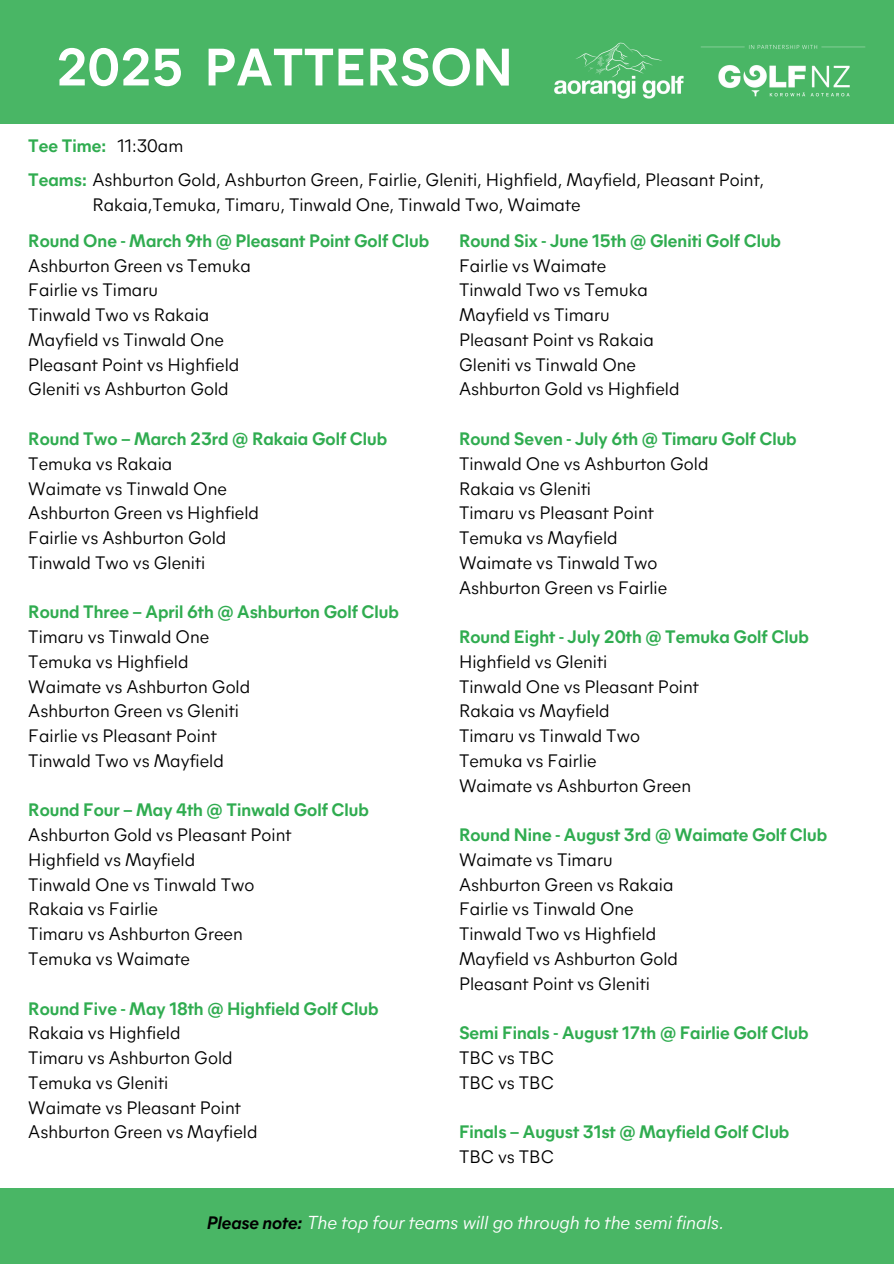
<style>
.page{position:relative;width:894px;height:1264px;background:#fff}
.page>*{position:absolute;margin:0;border:0;box-sizing:border-box;transform-origin:0 0}
.t1{font:700 52.5px "Mier A";color:#fff}
.t2{font:italic 18.75px "Mier A";color:#fff}
.t3{font:18px "Mier A";color:#000}
.t4{font:700 18px "Mier A";color:#30ac50}
.s1{font-weight:700;color:#30ac50}
.s2{font-weight:700;font-size:18px;color:#000}
</style>
<div class="page">
<div style="left:0;top:0;width:893px;height:123px;background:#49b665"></div>
<div style="left:0;top:1187px;width:893px;height:76px;background:#49b665"></div>
<img style="left:554px;top:42px;width:311px;height:57px">
<p class="t1" style="left:56px;top:29px;width:458px">2025 PATTERSON</p>
<p class="t4" style="left:28px;top:132px;width:79px">Tee Time:</p>
<p class="t3" style="left:117px;top:132px;width:67px">11:30am</p>
<p class="t3" style="left:28px;top:167px;width:737px"><span class="s1">Teams:</span> Ashburton Gold, Ashburton Green, Fairlie, Gleniti, Highfield, Mayfield, Pleasant Point,</p>
<p class="t3" style="left:92px;top:192px;width:489px">Rakaia,Temuka, Timaru, Tinwald One, Tinwald Two, Waimate</p>
<p class="t4" style="left:28px;top:227px;width:402px">Round One - March 9th @ Pleasant Point Golf Club</p>
<p class="t3" style="left:28px;top:252px;width:224px">Ashburton Green vs Temuka</p>
<h1 class="t3" style="left:28px;top:277px;width:131px">Fairlie vs Timaru</h1>
<h2 class="t3" style="left:28px;top:302px;width:182px">Tinwald Two vs Rakaia</h2>
<p class="t3" style="left:28px;top:326px;width:197px">Mayfield vs Tinwald One</p>
<h2 class="t3" style="left:28px;top:351px;width:212px">Pleasant Point vs Highfield</h2>
<p class="t3" style="left:28px;top:376px;width:202px">Gleniti vs Ashburton Gold</p>
<p class="t4" style="left:28px;top:425px;width:360px">Round Two – March 23rd @ Rakaia Golf Club</p>
<p class="t3" style="left:28px;top:450px;width:145px">Temuka vs Rakaia</p>
<p class="t3" style="left:28px;top:475px;width:200px">Waimate vs Tinwald One</p>
<p class="t3" style="left:28px;top:500px;width:232px">Ashburton Green vs Highfield</p>
<p class="t3" style="left:28px;top:524px;width:199px">Fairlie vs Ashburton Gold</p>
<p class="t3" style="left:28px;top:549px;width:178px">Tinwald Two vs Gleniti</p>
<p class="t4" style="left:28px;top:599px;width:372px">Round Three – April 6th @ Ashburton Golf Club</p>
<p class="t3" style="left:28px;top:623px;width:182px">Timaru vs Tinwald One</p>
<p class="t3" style="left:28px;top:648px;width:162px">Temuka vs Highfield</p>
<p class="t3" style="left:28px;top:673px;width:223px">Waimate vs Ashburton Gold</p>
<p class="t3" style="left:28px;top:698px;width:212px">Ashburton Green vs Gleniti</p>
<p class="t3" style="left:28px;top:722px;width:190px">Fairlie vs Pleasant Point</p>
<p class="t3" style="left:28px;top:747px;width:197px">Tinwald Two vs Mayfield</p>
<p class="t4" style="left:28px;top:797px;width:342px">Round Four – May 4th @ Tinwald Golf Club</p>
<p class="t3" style="left:28px;top:821px;width:264px">Ashburton Gold vs Pleasant Point</p>
<p class="t3" style="left:28px;top:846px;width:168px">Highfield vs Mayfield</p>
<p class="t3" style="left:28px;top:871px;width:227px">Tinwald One vs Tinwald Two</p>
<p class="t3" style="left:28px;top:896px;width:131px">Rakaia vs Fairlie</p>
<p class="t3" style="left:28px;top:920px;width:216px">Timaru vs Ashburton Green</p>
<p class="t3" style="left:28px;top:945px;width:163px">Temuka vs Waimate</p>
<p class="t4" style="left:28px;top:995px;width:352px">Round Five - May 18th @ Highfield Golf Club</p>
<p class="t3" style="left:28px;top:1019px;width:154px">Rakaia vs Highfield</p>
<p class="t3" style="left:28px;top:1044px;width:206px">Timaru vs Ashburton Gold</p>
<p class="t3" style="left:28px;top:1069px;width:141px">Temuka vs Gleniti</p>
<p class="t3" style="left:28px;top:1094px;width:214px">Waimate vs Pleasant Point</p>
<p class="t3" style="left:28px;top:1118px;width:231px">Ashburton Green vs Mayfield</p>
<p class="t4" style="left:459px;top:227px;width:323px">Round Six - June 15th @ Gleniti Golf Club</p>
<p class="t3" style="left:459px;top:252px;width:149px">Fairlie vs Waimate</p>
<p class="t3" style="left:459px;top:277px;width:190px">Tinwald Two vs Temuka</p>
<p class="t3" style="left:459px;top:302px;width:152px">Mayfield vs Timaru</p>
<p class="t3" style="left:459px;top:326px;width:196px">Pleasant Point vs Rakaia</p>
<p class="t3" style="left:459px;top:351px;width:178px">Gleniti vs Tinwald One</p>
<p class="t3" style="left:459px;top:376px;width:222px">Ashburton Gold vs Highfield</p>
<h2 class="t4" style="left:459px;top:425px;width:339px">Round Seven - July 6th @ Timaru Golf Club</h2>
<p class="t3" style="left:459px;top:450px;width:251px">Tinwald One vs Ashburton Gold</p>
<p class="t3" style="left:459px;top:475px;width:134px">Rakaia vs Gleniti</p>
<p class="t3" style="left:459px;top:500px;width:196px">Timaru vs Pleasant Point</p>
<p class="t3" style="left:459px;top:524px;width:160px">Temuka vs Mayfield</p>
<p class="t3" style="left:459px;top:549px;width:200px">Waimate vs Tinwald Two</p>
<p class="t3" style="left:459px;top:574px;width:210px">Ashburton Green vs Fairlie</p>
<p class="t4" style="left:459px;top:623px;width:351px">Round Eight - July 20th @ Temuka Golf Club</p>
<p class="t3" style="left:459px;top:648px;width:150px">Highfield vs Gleniti</p>
<p class="t3" style="left:459px;top:673px;width:241px">Tinwald One vs Pleasant Point</p>
<p class="t3" style="left:459px;top:698px;width:152px">Rakaia vs Mayfield</p>
<p class="t3" style="left:459px;top:722px;width:182px">Timaru vs Tinwald Two</p>
<p class="t3" style="left:459px;top:747px;width:139px">Temuka vs Fairlie</p>
<p class="t3" style="left:459px;top:772px;width:233px">Waimate vs Ashburton Green</p>
<p class="t4" style="left:459px;top:821px;width:370px">Round Nine - August 3rd @ Waimate Golf Club</p>
<p class="t3" style="left:459px;top:846px;width:155px">Waimate vs Timaru</p>
<p class="t3" style="left:459px;top:871px;width:216px">Ashburton Green vs Rakaia</p>
<p class="t3" style="left:459px;top:896px;width:176px">Fairlie vs Tinwald One</p>
<p class="t3" style="left:459px;top:920px;width:199px">Tinwald Two vs Highfield</p>
<p class="t3" style="left:459px;top:945px;width:220px">Mayfield vs Ashburton Gold</p>
<p class="t3" style="left:459px;top:970px;width:192px">Pleasant Point vs Gleniti</p>
<p class="t4" style="left:459px;top:1019px;width:351px">Semi Finals - August 17th @ Fairlie Golf Club</p>
<p class="t3" style="left:459px;top:1044px;width:96px">TBC vs TBC</p>
<p class="t3" style="left:459px;top:1069px;width:96px">TBC vs TBC</p>
<p class="t4" style="left:459px;top:1118px;width:332px">Finals – August 31st @ Mayfield Golf Club</p>
<p class="t3" style="left:459px;top:1143px;width:96px">TBC vs TBC</p>
<p class="t2" style="left:207px;top:1208px;width:518px"><span class="s2">Please note:</span> The top four teams will go through to the semi finals.</p>
</div>
